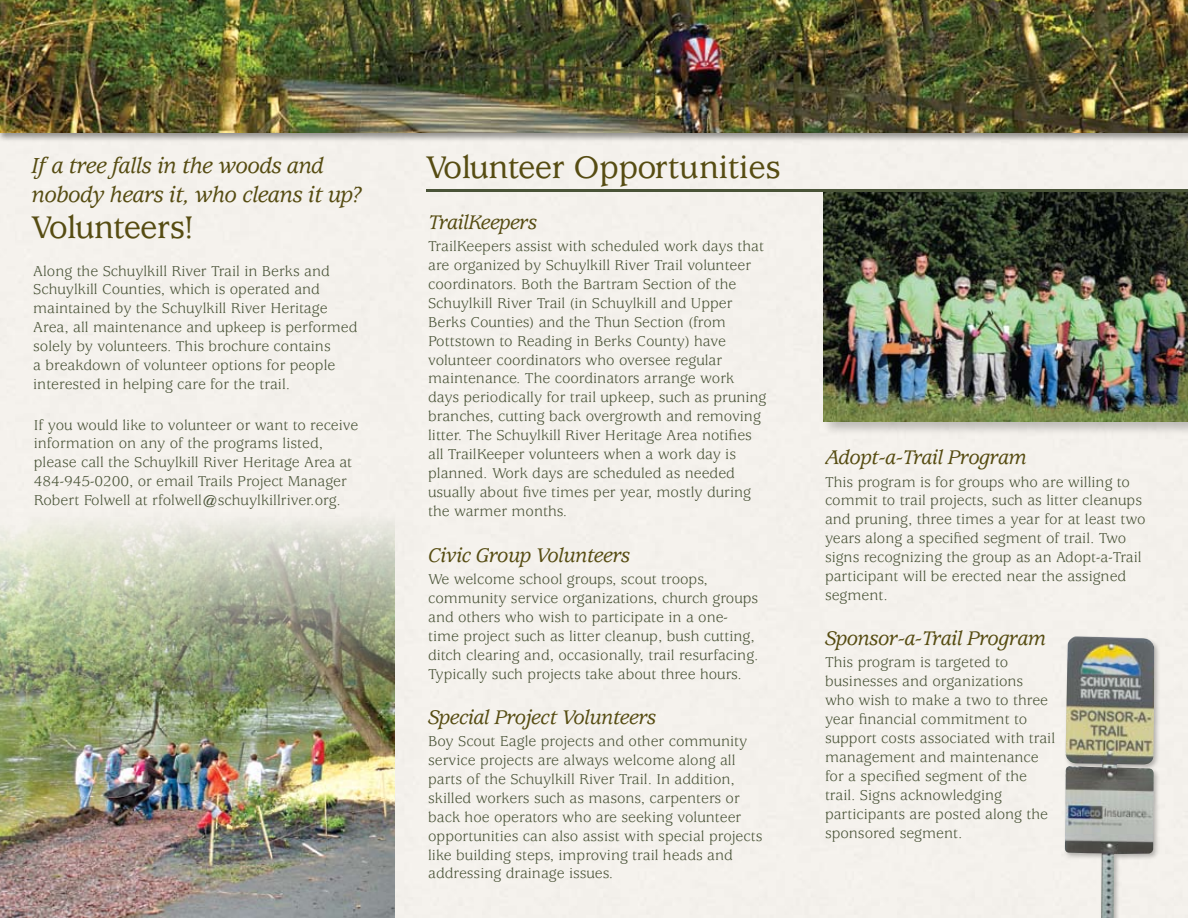
<style>
.page{position:relative;width:1188px;height:918px;background:#fff}
.page>*{position:absolute;margin:0;border:0;box-sizing:border-box;transform-origin:0 0}
.t1{font:500 34.5px "Usherwood";letter-spacing:-.02em;color:#564c12}
.t2{font:italic 500 24px/28.8px "Usherwood";letter-spacing:-.02em;color:#564c12}
.t3{font:italic 500 21.75px "Usherwood";letter-spacing:-.02em;color:#564c12}
.t4{font:15.75px/18.9px "Usherwood";color:#4a5438}
</style>
<div class="page">
<div style="left:0;top:142px;width:1188px;height:776px;background:#f4f1ec"></div>
<div style="left:822px;top:189px;width:366px;height:248px;background:#000;opacity:.22"></div>
<img style="left:824px;top:192px;width:364px;height:230px">
<img style="left:0;top:512px;width:394px;height:406px">
<div style="left:0;top:0;width:1188px;height:142px;background:#000;opacity:.4"></div>
<img style="left:0;top:0;width:1188px;height:133px">
<div style="left:1063px;top:635px;width:99px;height:283px;background:#000;opacity:.27"></div>
<img style="left:1065px;top:636px;width:89px;height:282px">
<hr style="left:426px;top:189px;width:762px;height:3px;background:#4a5438">
<h2 class="t2" style="left:32px;top:152px;width:332px">If a tree falls in the woods and nobody hears it, who cleans it up?</h2>
<h1 class="t1" style="left:32px;top:207px;width:163px">Volunteers!</h1>
<p class="t4" style="left:33px;top:262px;width:326px">Along the Schuylkill River Trail in Berks and Schuylkill Counties, which is operated and maintained by the Schuylkill River Heritage Area, all maintenance and upkeep is performed solely by volunteers. This brochure contains<br>a breakdown of volunteer options for people interested in helping care for the trail.</p>
<p class="t4" style="left:34px;top:416px;width:326px">If you would like to volunteer or want to receive information on any of the programs listed, please call the Schuylkill River Heritage Area at 484-945-0200, or email Trails Project Manager Robert Folwell at rfolwell@schuylkillriver.org.</p>
<h1 class="t1" style="left:426px;top:148px;width:356px">Volunteer Opportunities</h1>
<h3 class="t3" style="left:428px;top:210px;width:110px">TrailKeepers</h3>
<p class="t4" style="left:428px;top:237px;width:340px">TrailKeepers assist with scheduled work days that are organized by Schuylkill River Trail volunteer coordinators. Both the Bartram Section of the Schuylkill River Trail (in Schuylkill and Upper Berks Counties) and the Thun Section (from Pottstown to Reading in Berks County) have volunteer coordinators who oversee regular maintenance. The coordinators arrange work days periodically for trail upkeep, such as pruning branches, cutting back overgrowth and removing litter. The Schuylkill River Heritage Area notifies all TrailKeeper volunteers when a work day is planned. Work days are scheduled as needed usually about five times per year, mostly during the warmer months.</p>
<h3 class="t3" style="left:428px;top:543px;width:203px">Civic Group Volunteers</h3>
<p class="t4" style="left:428px;top:570px;width:332px">We welcome school groups, scout troops, community service organizations, church groups and others who wish to participate in a one&shy;time project such as litter cleanup, bush cutting, ditch clearing and, occasionally, trail resurfacing.<br>Typically such projects take about three hours.</p>
<h3 class="t3" style="left:428px;top:705px;width:229px">Special Project Volunteers</h3>
<p class="t4" style="left:428px;top:732px;width:336px">Boy Scout Eagle projects and other community service projects are always welcome along all parts of the Schuylkill River Trail. In addition, skilled workers such as masons, carpenters or back hoe operators who are seeking volunteer opportunities can also assist with special projects like building steps, improving trail heads and addressing drainage issues.</p>
<h3 class="t3" style="left:825px;top:445px;width:203px">Adopt-a-Trail Program</h3>
<p class="t4" style="left:825px;top:473px;width:322px">This program is for groups who are willing to commit to trail projects, such as litter cleanups and pruning, three times a year for at least two years along a specified segment of trail. Two signs recognizing the group as an Adopt-a-Trail participant will be erected near the assigned segment.</p>
<h3 class="t3" style="left:825px;top:626px;width:222px">Sponsor-a-Trail Program</h3>
<p class="t4" style="left:825px;top:654px;width:232px">This program is targeted to businesses and organizations who wish to make a two to three year financial commitment to support costs associated with trail management and maintenance for a specified segment of the trail. Signs acknowledging participants are posted along the sponsored segment.</p>
</div>
